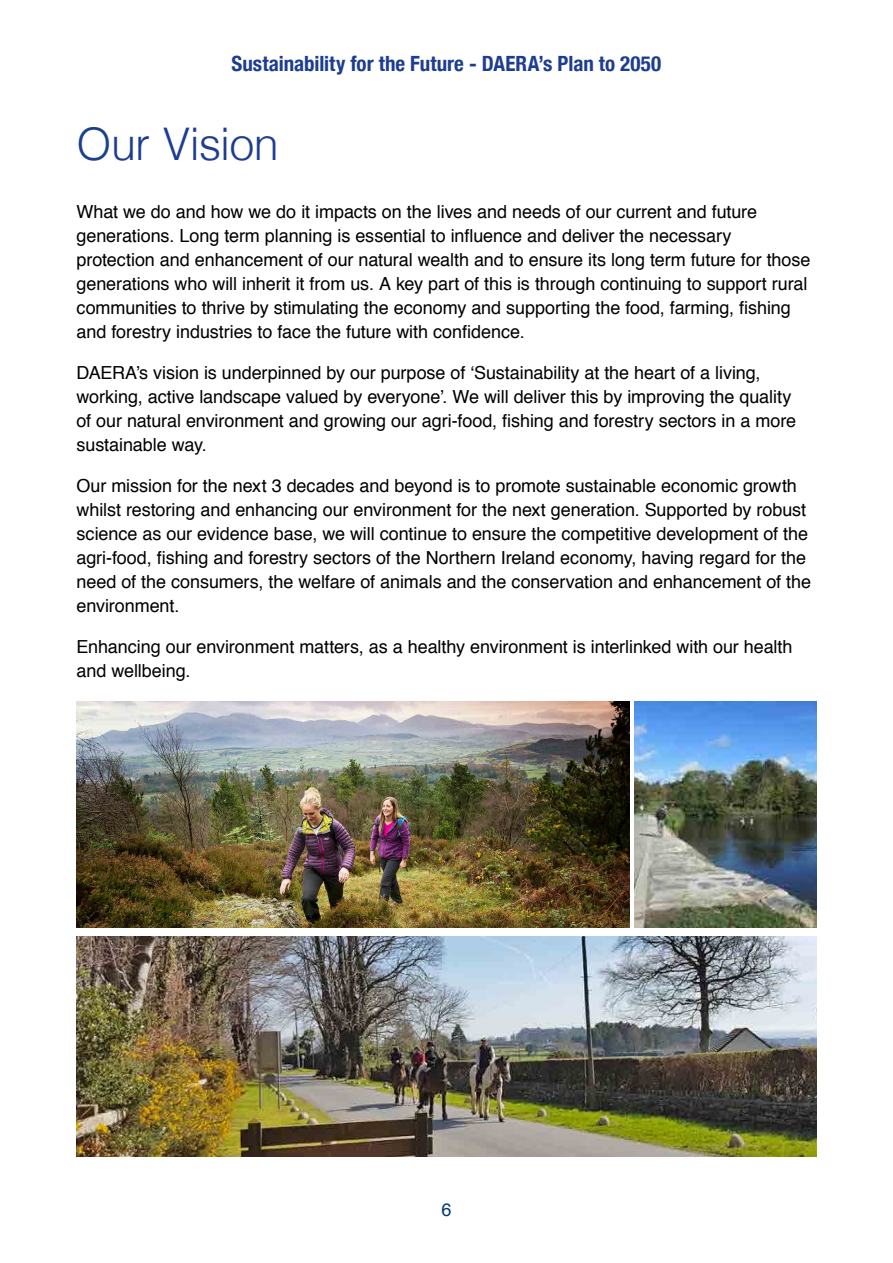
<style>
.page{position:relative;width:893px;height:1263px;background:#fff}
.page>*{position:absolute;margin:0;border:0;box-sizing:border-box;transform-origin:0 0}
._0_1_Chapter_Header{font:300 45px "Helvetica";letter-spacing:-.02em;color:#1d3d91}
.t1{font:700 condensed 21px "Helvetica Neue";color:#1d3d91}
._0_2_Body_Text{font:18px/24px "Helvetica";letter-spacing:-.005em;color:#000}
.t2{font:18px "Helvetica";color:#003a78}
</style>
<div class="page">
<img style="left:77px;top:702px;width:552px;height:225px">
<img style="left:77px;top:936px;width:739px;height:221px">
<img style="left:635px;top:702px;width:181px;height:225px">
<p class="t1" style="left:232px;top:46px;width:431px">Sustainability for the Future - DAERA’s Plan to 2050</p>
<p class="_0_1_Chapter_Header" style="left:77px;top:106px;width:204px">Our Vision</p>
<p class="_0_2_Body_Text" style="left:77px;top:199px;width:735px">What we do and how we do it impacts on the lives and needs of our current and future generations. Long term planning is essential to influence and deliver the necessary protection and enhancement of our natural wealth and to ensure its long term future for those generations who will inherit it from us. A key part of this is through continuing to support rural communities to thrive by stimulating the economy and supporting the food, farming, fishing and forestry industries to face the future with confidence.</p>
<p class="_0_2_Body_Text" style="left:77px;top:360px;width:721px">DAERA’s vision is underpinned by our purpose of ‘Sustainability at the heart of a living, working, active landscape valued by everyone’. We will deliver this by improving the quality of our natural environment and growing our agri-food, fishing and forestry sectors in a more sustainable way.</p>
<p class="_0_2_Body_Text" style="left:77px;top:473px;width:736px">Our mission for the next 3 decades and beyond is to promote sustainable economic growth whilst restoring and enhancing our environment for the next generation. Supported by robust science as our evidence base, we will continue to ensure the competitive development of the agri-food, fishing and forestry sectors of the Northern Ireland economy, having regard for the need of the consumers, the welfare of animals and the conservation and enhancement of the environment.</p>
<p class="_0_2_Body_Text" style="left:77px;top:634px;width:717px">Enhancing our environment matters, as a healthy environment is interlinked with our health and wellbeing.</p>
<p class="t2" style="left:441px;top:1194px;width:12px">6</p>
</div>
